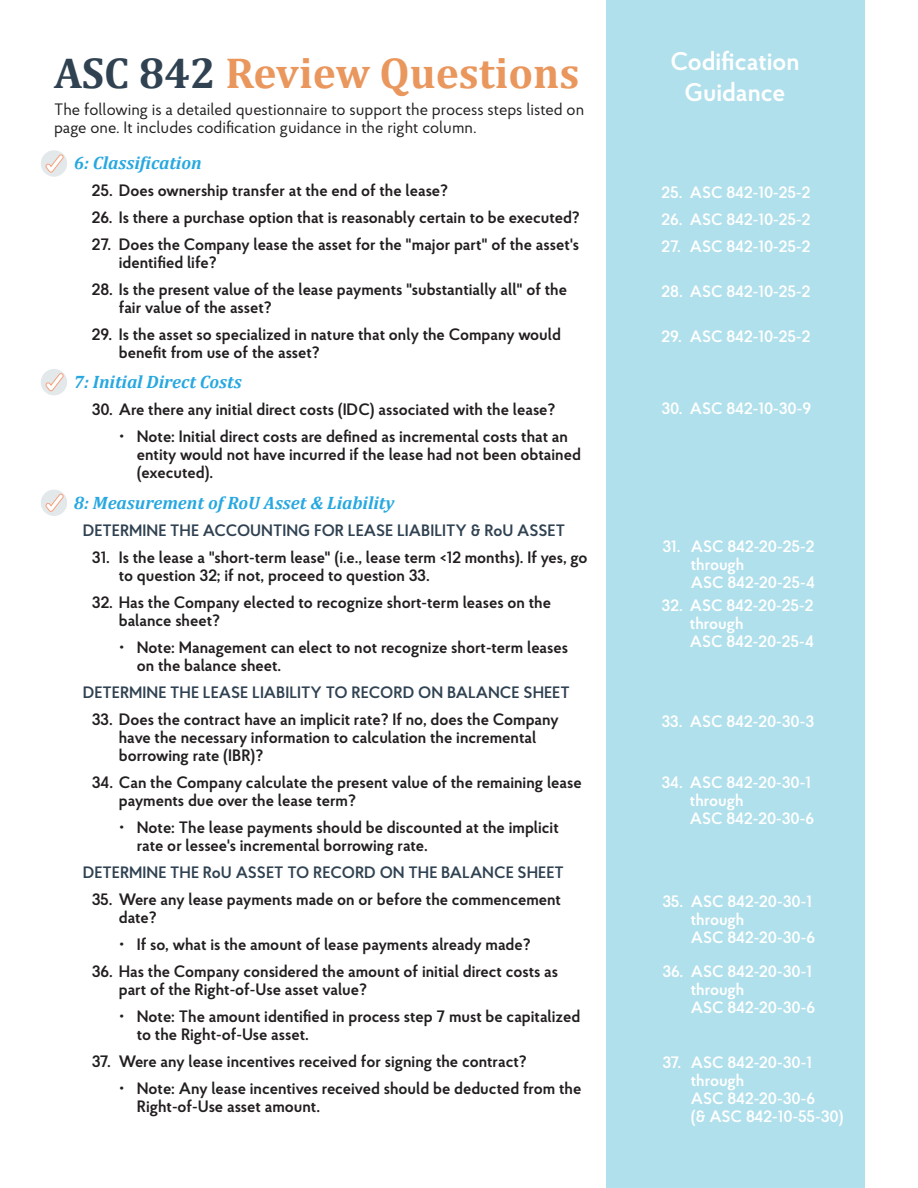
<style>
.page{position:relative;width:918px;height:1188px;background:#fff}
.page>*{position:absolute;margin:0;border:0;box-sizing:border-box;transform-origin:0 0}
.Service_Title{font:700 43.5px "Cambria";color:#ea975e}
.Service_Title-2{font:600 25.5px/30.6px "Proba Pro";color:#fff;text-align:center}
.Service_Title-3{font:italic 700 18px "Cambria";color:#27a8e0}
.t1{font:600 16.5px/18px "Proba Pro";color:#231f20}
.Codifications_11pt_c{font:600 16.5px/18px "Proba Pro";color:#fff}
.Questions_11pt{font:600 16.5px "Proba Pro";color:#304252}
.Body_11pt-front{font:16.5px/18px "Proba Pro";color:#231f20}
.s1{color:#304252}
</style>
<div class="page">
<div style="left:41px;top:150px;width:26px;height:27px;background:#e3e8eb;border-radius:50%"></div>
<svg style="left:45px;top:155px;width:19px;height:18px"></svg>
<div style="left:606px;top:0;width:259px;height:1188px;background:#b0e0eb"></div>
<div style="left:41px;top:369px;width:26px;height:26px;background:#e3e8eb;border-radius:50%"></div>
<svg style="left:45px;top:373px;width:19px;height:19px"></svg>
<div style="left:41px;top:490px;width:26px;height:26px;background:#e3e8eb;border-radius:50%"></div>
<svg style="left:45px;top:494px;width:19px;height:18px"></svg>
<p class="Service_Title" style="left:54px;top:42px;width:527px"><span class="s1">ASC 842</span> Review Questions</p>
<p class="Body_11pt-front" style="left:54px;top:100px;width:532px">The following is a detailed questionnaire to support the process steps listed on page one. It includes codification guidance in the right column.</p>
<p class="Service_Title-3" style="left:74px;top:150px;width:129px">6: Classification</p>
<p class="t1" style="left:92px;top:181px;width:358px">25. Does ownership transfer at the end of the lease?</p>
<p class="t1" style="left:92px;top:208px;width:490px">26. Is there a purchase option that is reasonably certain to be executed?</p>
<p class="t1" style="left:119px;top:235px;width:462px;text-indent:-27px">27. Does the Company lease the asset for the "major part" of the asset's identified life?</p>
<p class="t1" style="left:119px;top:280px;width:450px;text-indent:-27px">28. Is the present value of the lease payments "substantially all" of the fair value of the asset?</p>
<p class="t1" style="left:119px;top:325px;width:444px;text-indent:-27px">29. Is the asset so specialized in nature that only the Company would benefit from use of the asset?</p>
<p class="Service_Title-3" style="left:74px;top:370px;width:169px">7: Initial Direct Costs</p>
<p class="t1" style="left:92px;top:400px;width:465px">30. Are there any initial direct costs (IDC) associated with the lease?</p>
<p class="t1" style="left:137px;top:427px;width:446px">Note: Initial direct costs are defined as incremental costs that an entity would not have incurred if the lease had not been obtained (executed).</p>
<p class="Service_Title-3" style="left:74px;top:490px;width:322px">8: Measurement of RoU Asset &amp; Liability</p>
<p class="Questions_11pt" style="left:83px;top:520px;width:484px">DETERMINE THE ACCOUNTING FOR LEASE LIABILITY &amp; RoU ASSET</p>
<p class="t1" style="left:119px;top:548px;width:470px;text-indent:-27px">31. Is the lease a "short-term lease" (i.e., lease term &lt;12 months). If yes, go to question 32; if not, proceed to question 33.</p>
<p class="t1" style="left:119px;top:593px;width:434px;text-indent:-27px">32. Has the Company elected to recognize short-term leases on the balance sheet?</p>
<p class="t1" style="left:137px;top:638px;width:433px">Note: Management can elect to not recognize short-term leases on the balance sheet.</p>
<p class="Questions_11pt" style="left:83px;top:682px;width:488px">DETERMINE THE LEASE LIABILITY TO RECORD ON BALANCE SHEET</p>
<p class="t1" style="left:119px;top:710px;width:441px;text-indent:-27px">33. Does the contract have an implicit rate? If no, does the Company have the necessary information to calculation the incremental borrowing rate (IBR)?</p>
<p class="t1" style="left:119px;top:773px;width:464px;text-indent:-27px">34. Can the Company calculate the present value of the remaining lease payments due over the lease term?</p>
<p class="t1" style="left:137px;top:818px;width:423px">Note: The lease payments should be discounted at the implicit rate or lessee's incremental borrowing rate.</p>
<p class="Questions_11pt" style="left:83px;top:862px;width:483px">DETERMINE THE RoU ASSET TO RECORD ON THE BALANCE SHEET</p>
<p class="t1" style="left:119px;top:890px;width:444px;text-indent:-27px">35. Were any lease payments made on or before the commencement date?</p>
<p class="t1" style="left:137px;top:935px;width:395px">If so, what is the amount of lease payments already made?</p>
<p class="t1" style="left:119px;top:962px;width:441px;text-indent:-27px">36. Has the Company considered the amount of initial direct costs as part of the Right-of-Use asset value?</p>
<p class="t1" style="left:137px;top:1007px;width:445px">Note: The amount identified in process step 7 must be capitalized to the Right-of-Use asset.</p>
<p class="t1" style="left:92px;top:1052px;width:436px">37. Were any lease incentives received for signing the contract?</p>
<p class="t1" style="left:137px;top:1079px;width:446px">Note: Any lease incentives received should be deducted from the<br>Right-of-Use asset amount.</p>
<p class="Service_Title-2" style="left:670px;top:46px;width:131px">Codification<br>Guidance</p>
<p class="Codifications_11pt_c" style="left:662px;top:183px;width:150px">25. ASC 842-10-25-2</p>
<p class="Codifications_11pt_c" style="left:662px;top:210px;width:150px">26. ASC 842-10-25-2</p>
<p class="Codifications_11pt_c" style="left:662px;top:237px;width:150px">27. ASC 842-10-25-2</p>
<p class="Codifications_11pt_c" style="left:662px;top:282px;width:150px">28. ASC 842-10-25-2</p>
<p class="Codifications_11pt_c" style="left:662px;top:327px;width:150px">29. ASC 842-10-25-2</p>
<p class="Codifications_11pt_c" style="left:662px;top:399px;width:151px">30. ASC 842-10-30-9</p>
<p class="Codifications_11pt_c" style="left:691px;top:537px;width:126px;text-indent:-28px">31. ASC 842-20-25-2 through<br>ASC 842-20-25-4</p>
<p class="Codifications_11pt_c" style="left:690px;top:596px;width:126px;text-indent:-28px">32. ASC 842-20-25-2 through<br>ASC 842-20-25-4</p>
<p class="Codifications_11pt_c" style="left:662px;top:712px;width:154px">33. ASC 842-20-30-3</p>
<p class="Codifications_11pt_c" style="left:690px;top:773px;width:126px;text-indent:-28px">34. ASC 842-20-30-1 through<br>ASC 842-20-30-6</p>
<p class="Codifications_11pt_c" style="left:691px;top:892px;width:126px;text-indent:-28px">35. ASC 842-20-30-1 through<br>ASC 842-20-30-6</p>
<p class="Codifications_11pt_c" style="left:691px;top:962px;width:126px;text-indent:-28px">36. ASC 842-20-30-1 through<br>ASC 842-20-30-6</p>
<p class="Codifications_11pt_c" style="left:691px;top:1053px;width:154px;text-indent:-28px">37. ASC 842-20-30-1 through<br>ASC 842-20-30-6<br>(&amp; ASC 842-10-55-30)</p>
</div>
